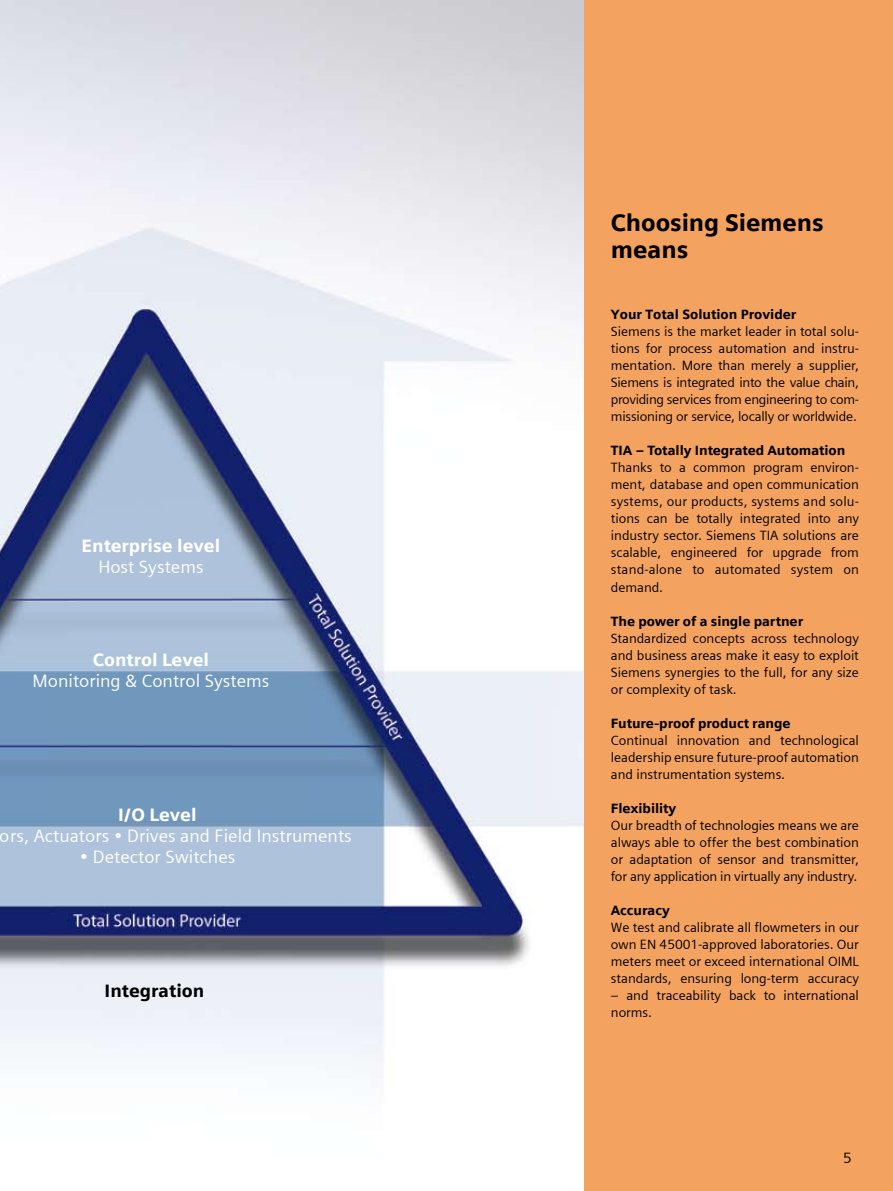
<style>
.page{position:relative;width:893px;height:1191px;background:#fff}
.page>*{position:absolute;margin:0;border:0;box-sizing:border-box;transform-origin:0 0}
.t1{font:900 24px/27px "Siemens Sans";letter-spacing:-.005em;color:#000}
.t2{font:18px "Siemens Sans";color:#fff}
.t3{font:900 18px "Siemens Sans";color:#fff}
.t4{font:900 18px "Siemens Sans";color:#000}
.t5{font:15px "Siemens Sans";color:#000}
.t6{font:13.5px/17px "Siemens Sans";letter-spacing:-.005em;color:#000;text-align:justify}
.t7{font:900 13.5px "Siemens Sans";letter-spacing:-.005em;color:#000}
</style>
<div class="page">
<img style="left:0;top:0;width:584px;height:1079px">
<div style="left:584px;top:0;width:309px;height:1191px;background:#f4a260"></div>
<h2 class="t3" style="left:82px;top:535px;width:140px">Enterprise level</h2>
<h2 class="t2" style="left:98px;top:556px;width:107px">Host Systems</h2>
<h2 class="t3" style="left:93px;top:649px;width:118px">Control Level</h2>
<h2 class="t2" style="left:33px;top:671px;width:238px">Monitoring &amp; Control Systems</h2>
<h2 class="t3" style="left:118px;top:804px;width:80px">I/O Level</h2>
<h2 class="t2" style="left:0;top:825px;width:353px">ors, Actuators • Drives and Field Instruments</h2>
<h2 class="t2" style="left:79px;top:846px;width:157px">• Detector Switches</h2>
<h2 class="t4" style="left:105px;top:980px;width:101px">Integration</h2>
<h1 class="t1" style="left:611px;top:209px;width:214px">Choosing Siemens means</h1>
<p class="t7" style="left:611px;top:306px;width:187px">Your Total Solution Provider</p>
<p class="t6" style="left:611px;top:323px;width:250px">Siemens is the market leader in total solu&shy;tions for process automation and instru&shy;mentation. More than merely a supplier, Siemens is integrated into the value chain, providing services from engineering to com&shy;missioning or service, locally or worldwide.</p>
<p class="t7" style="left:611px;top:443px;width:236px">TIA – Totally Integrated Automation</p>
<p class="t6" style="left:611px;top:459px;width:250px">Thanks to a common program environ&shy;ment, database and open communication systems, our products, systems and solu&shy;tions can be totally integrated into any industry sector. Siemens TIA solutions are scalable, engineered for upgrade from stand-alone to automated system on demand.</p>
<p class="t7" style="left:611px;top:613px;width:194px">The power of a single partner</p>
<p class="t6" style="left:611px;top:629px;width:250px">Standardized concepts across technology and business areas make it easy to exploit Siemens synergies to the full, for any size or complexity of task.</p>
<p class="t7" style="left:611px;top:715px;width:181px">Future-proof product range</p>
<p class="t6" style="left:611px;top:731px;width:250px">Continual innovation and technological leadership ensure future-proof automation and instrumentation systems.</p>
<p class="t7" style="left:611px;top:800px;width:67px">Flexibility</p>
<p class="t6" style="left:611px;top:816px;width:250px">Our breadth of technologies means we are always able to offer the best combination or adaptation of sensor and transmitter, for any application in virtually any industry.</p>
<p class="t7" style="left:611px;top:902px;width:61px">Accuracy</p>
<p class="t6" style="left:611px;top:918px;width:250px">We test and calibrate all flowmeters in our own EN 45001-approved laboratories. Our meters meet or exceed international OIML standards, ensuring long-term accuracy</p>
<p class="t6" style="left:611px;top:986px;width:250px">– and traceability back to international norms.</p>
<p class="t5" style="left:843px;top:1149px;width:10px">5</p>
</div>
